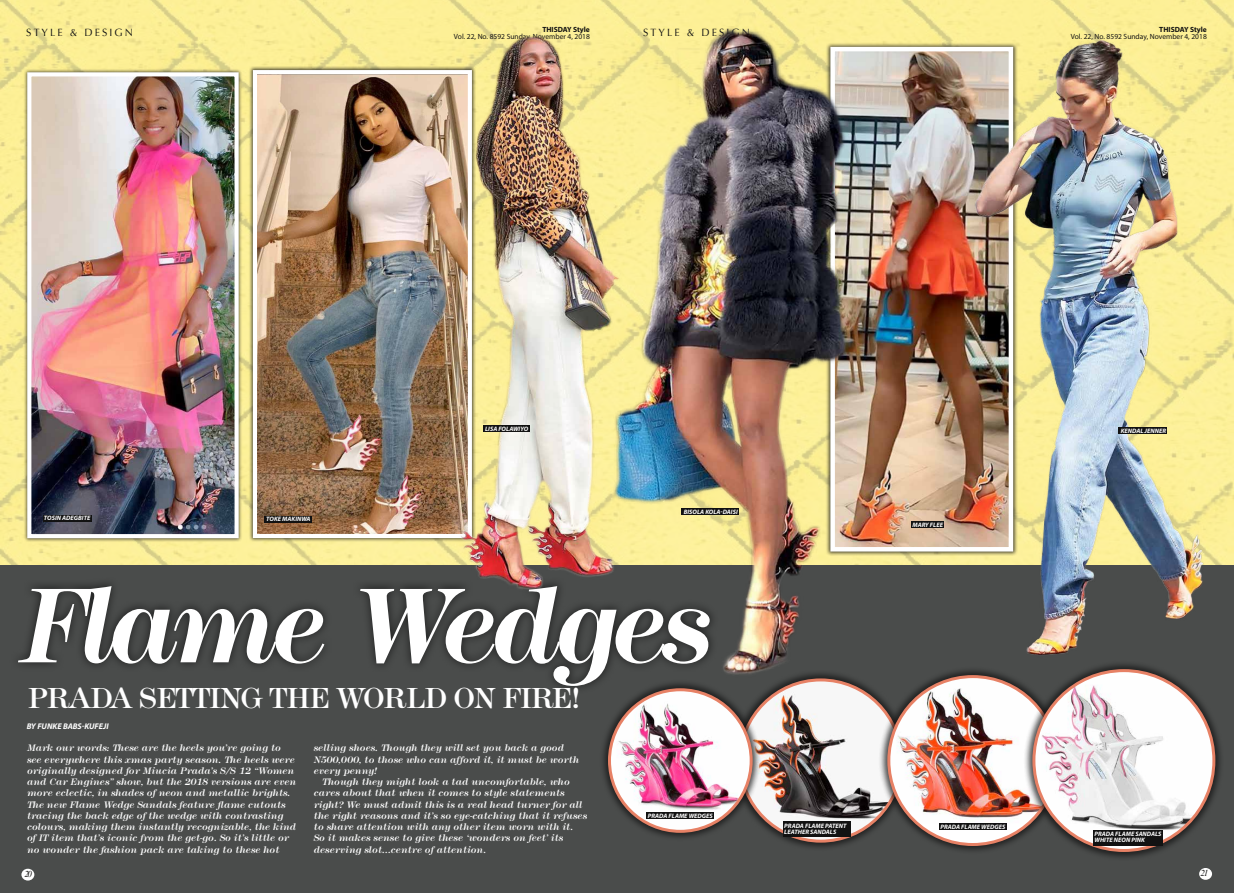
<style>
.page{position:relative;width:1234px;height:893px;background:#fff}
.page>*{position:absolute;margin:0;border:0;box-sizing:border-box;transform-origin:0 0}
.t1{font:italic 700 109.95px "Modern Two Sxtn ITC Std";letter-spacing:-.05em;color:#fff;scale:.92 1}
.t2{font:500 30px "Modern Two Sxtn ITC Std";letter-spacing:-.04em;color:#fff}
.t3{font:10.5px "Optima";letter-spacing:.2em;color:#121212}
.t4{font:italic 500 9.75px/11.2px "Modern Two Sxtn ITC Std";color:#fff}
.t5{font:italic 9px "Times New Roman";color:#121212}
.t6{font:italic 700 8.25px "Myriad Pro";color:#fff}
.t7{font:7.5px "Myriad Pro";color:#121212}
.t8{font:700 7.5px "Myriad Pro";color:#121212}
.t9{font:italic 700 6.38px/6.1px "Myriad Pro";letter-spacing:.005em;color:#fff}
</style>
<div class="page">
<img style="left:0;top:0;width:1233px;height:566px">
<div style="left:0;top:566px;width:1233px;height:327px;background:#4a4c4b"></div>
<div style="left:9px;top:577px;width:709px;height:118px;background:#121212;opacity:.75"></div>
<img style="left:860px;top:52px;width:101px;height:494px">
<div style="left:249px;top:66px;width:227px;height:476px;background:#121212;opacity:.75"></div>
<img style="left:258px;top:75px;width:200px;height:458px">
<div style="left:253px;top:70px;width:219px;height:468px;border:4px solid #fff"></div>
<div style="left:23px;top:68px;width:220px;height:474px;background:#121212;opacity:.75"></div>
<img style="left:32px;top:77px;width:202px;height:456px">
<div style="left:27px;top:72px;width:212px;height:466px;border:4px solid #fff"></div>
<img style="left:961px;top:28px;width:252px;height:627px">
<div style="left:729px;top:669px;width:182px;height:182px;background:#121212;opacity:.75"></div>
<img style="left:740px;top:680px;width:161px;height:161px;border-radius:81px">
<div style="left:878px;top:666px;width:188px;height:189px;background:#121212;opacity:.75"></div>
<div style="left:888px;top:677px;width:168px;height:167px;background:#fff;border-radius:50%"></div>
<img style="left:888px;top:677px;width:135px;height:146px">
<div style="left:1023px;top:660px;width:201px;height:201px;background:#121212;opacity:.75"></div>
<img style="left:1033px;top:677px;width:180px;height:161px">
<div style="left:599px;top:679px;width:162px;height:163px;background:#121212;opacity:.75"></div>
<img style="left:609px;top:690px;width:142px;height:141px;border-radius:71px">
<div style="left:608px;top:688px;width:144px;height:145px;border:3px solid #e78165;border-radius:50%"></div>
<div style="left:43px;top:515px;width:48px;height:6px;background:#121212"></div>
<div style="left:264px;top:516px;width:47px;height:6px;background:#121212"></div>
<div style="left:911px;top:521px;width:32px;height:7px;background:#121212"></div>
<div style="left:939px;top:823px;width:67px;height:7px;background:#121212"></div>
<div style="left:783px;top:822px;width:67px;height:15px;background:#121212"></div>
<div style="left:646px;top:812px;width:67px;height:7px;background:#121212"></div>
<div style="left:1093px;top:830px;width:69px;height:16px;background:#121212"></div>
<div style="left:1118px;top:427px;width:48px;height:7px;background:#121212"></div>
<div style="left:21px;top:869px;width:13px;height:11px;background:#fff;border-radius:50%"></div>
<div style="left:1198px;top:868px;width:13px;height:12px;background:#fff;border-radius:50%"></div>
<img style="left:458px;top:27px;width:155px;height:571px">
<img style="left:613px;top:12px;width:247px;height:670px">
<div style="left:483px;top:425px;width:46px;height:7px;background:#121212"></div>
<p class="t3" style="left:26px;top:26px;width:108px">STYLE &amp; DESIGN</p>
<p class="t8" style="left:542px;top:25px;width:49px">THISDAY Style</p>
<p class="t3" style="left:643px;top:26px;width:108px">STYLE &amp; DESIGN</p>
<p class="t8" style="left:1158px;top:25px;width:49px">THISDAY Style</p>
<p class="t7" style="left:1070px;top:32px;width:137px">Vol. 22, No. 8592 Sunday, November 4, 2018</p>
<p class="t7" style="left:454px;top:32px;width:137px">Vol. 22, No. 8592 Sunday, November 4, 2018</p>
<p class="t9" style="left:44px;top:515px;width:48px">TOSIN ADEGBITE</p>
<p class="t9" style="left:266px;top:516px;width:46px">TOKE MAKINWA</p>
<p class="t9" style="left:485px;top:426px;width:45px">LISA FOLAWIYO</p>
<p class="t9" style="left:683px;top:509px;width:55px">BISOLA KOLA-DAISI</p>
<p class="t9" style="left:912px;top:521px;width:32px">MARY FLEE</p>
<p class="t9" style="left:1120px;top:428px;width:47px">KENDAL JENNER</p>
<h1 class="t1" style="left:21px;top:563px;width:750px">Flame Wedges</h1>
<h2 class="t2" style="left:28px;top:681px;width:554px">PRADA SETTING THE WORLD ON FIRE!</h2>
<p class="t4" style="left:27px;top:742px;width:271px">Mark our words: These are the heels you’re going to see everywhere this xmas party season. The heels were originally designed for Miucia Prada’s S/S 12 “Women and Car Engines” show, but the 2018 versions are even more eclectic, in shades of neon and metallic brights.<br>The new Flame Wedge Sandals feature flame cutouts tracing the back edge of the wedge with contrasting colours, making them instantly recognizable, the kind of IT item that’s iconic from the get-go. So it’s little or no wonder the fashion pack are taking to these hot</p>
<p class="t4" style="left:314px;top:742px;width:267px">selling shoes. Though they will set you back a good<br>N500,000, to those who can afford it, it must be worth every penny!</p>
<p class="t6" style="left:27px;top:721px;width:83px">BY FUNKE BABS-KUFEJI</p>
<p class="t4" style="left:314px;top:776px;width:275px;text-indent:9px">Though they might look a tad uncomfortable, who cares about that when it comes to style statements right? We must admit this is a real head turner for all the right reasons and it’s so eye-catching that it refuses to share attention with any other item worn with it.<br>So it makes sense to give these ‘wonders on feet’ its deserving slot...centre of attention.</p>
<p class="t9" style="left:647px;top:812px;width:66px">PRADA FLAME WEDGES</p>
<p class="t9" style="left:784px;top:822px;width:64px">PRADA FLAME PATENT</p>
<p class="t9" style="left:940px;top:824px;width:66px">PRADA FLAME WEDGES</p>
<p class="t9" style="left:784px;top:828px;width:53px">LEATHER SANDALS</p>
<p class="t9" style="left:1094px;top:831px;width:69px">PRADA FLAME SANDALS<br>WHITE NEON PINK</p>
<p class="t5" style="left:24px;top:867px;width:9px">20</p>
<p class="t5" style="left:1200px;top:867px;width:9px">21</p>
</div>
